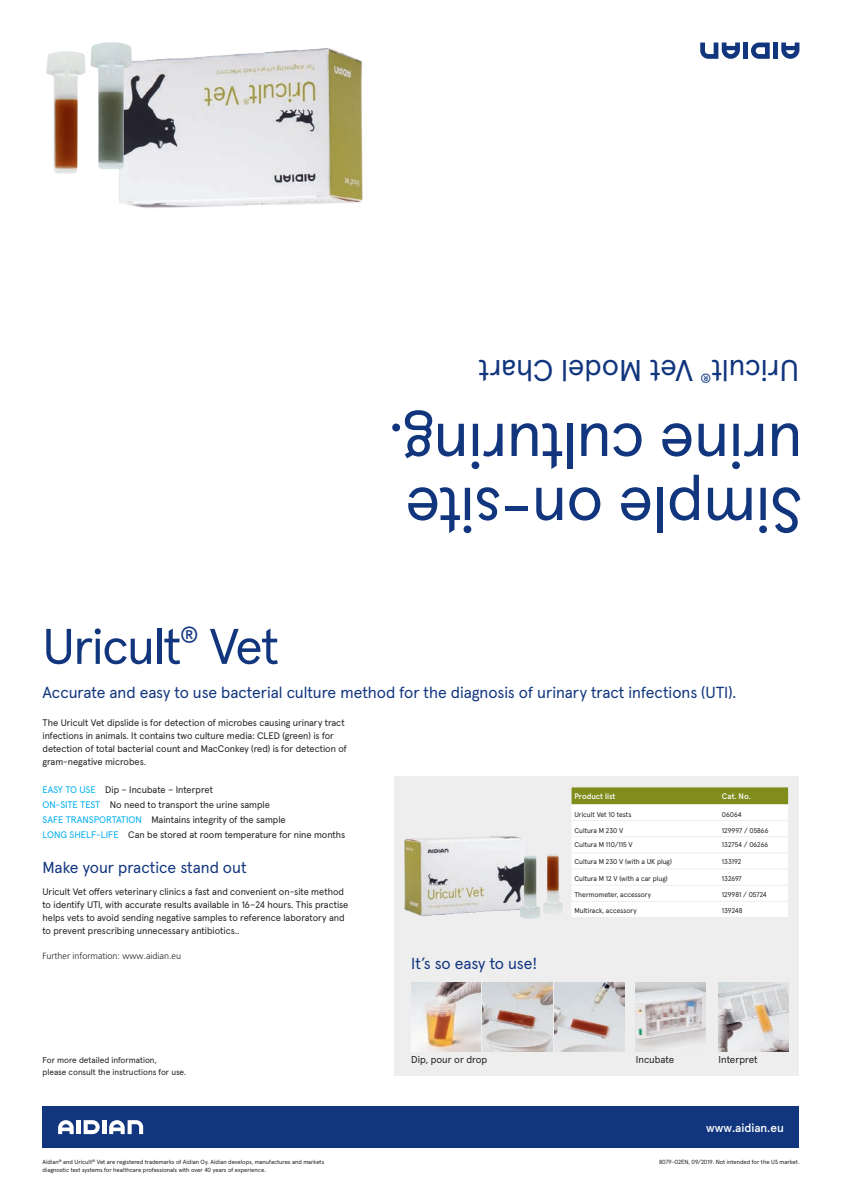
<style>
.page{position:relative;width:842px;height:1191px;background:#fff}
.page>*{position:absolute;margin:0;border:0;box-sizing:border-box;transform-origin:0 0}
.t1{font:64px/64px "Apercu Pro";letter-spacing:-.01em;color:#11367e}
.t2{font:50px "Apercu Pro";letter-spacing:-.025em;color:#11367e}
.t3{font:30px "Apercu Pro";color:#11367e}
.t4{font:21px "Apercu Pro";color:#11367e}
.t5{font:16px "Apercu Pro";color:#11367e}
.t6{font:500 12px "Apercu Pro";color:#fff}
.t7{font:12px "Apercu Pro";color:#11367e}
.t8{font:10px "Apercu Pro";color:#231f20}
.t9{font:9.5px/13px "Apercu Pro";color:#231f20}
.t10{font:300 9px "Frutiger LT Pro";color:#231f20}
.t11{font:8.5px "Apercu Pro";color:#231f20}
.t12{font:500 8px "Apercu Pro";color:#fff}
.t13{font:7px "Apercu Pro";color:#231f20}
.t14{font:6px "Apercu Pro";color:#231f20}
.s1{color:#00aeef}
</style>
<div class="page">
<img style="left:85px;top:48px;width:278px;height:160px">
<div style="left:394px;top:775px;width:405px;height:300px;background:#eeeeef"></div>
<svg style="left:751px;top:43px;width:19px;height:16px"></svg>
<div style="left:773px;top:43px;width:5px;height:16px;background:#11367e"></div>
<div style="left:743px;top:43px;width:5px;height:16px;background:#11367e"></div>
<svg style="left:781px;top:43px;width:18px;height:16px"></svg>
<svg style="left:700px;top:43px;width:40px;height:16px"></svg>
<div style="left:43px;top:1106px;width:756px;height:42px;background:#11367e"></div>
<svg style="left:84px;top:1120px;width:16px;height:14px"></svg>
<hr style="left:77px;top:1120px;width:4px;height:14px;background:#fff">
<hr style="left:102px;top:1120px;width:4px;height:14px;background:#fff">
<svg style="left:58px;top:1120px;width:16px;height:14px"></svg>
<svg style="left:109px;top:1120px;width:34px;height:14px"></svg>
<img style="left:91px;top:42px;width:41px;height:128px">
<img style="left:46px;top:51px;width:39px;height:123px">
<img style="left:411px;top:982px;width:70px;height:69px">
<img style="left:483px;top:982px;width:69px;height:69px">
<img style="left:636px;top:982px;width:69px;height:69px">
<img style="left:555px;top:982px;width:69px;height:69px">
<img style="left:719px;top:982px;width:69px;height:69px">
<img style="left:404px;top:836px;width:116px;height:80px">
<img style="left:520px;top:855px;width:20px;height:64px">
<img style="left:543px;top:854px;width:20px;height:60px">
<svg style="left:572px;top:787px;width:216px;height:130px;background:#edefe0"></svg>
<hr style="left:572px;top:820px;width:147px;height:1px;background:#eeeeef">
<hr style="left:719px;top:820px;width:69px;height:1px;background:#eeeeef">
<hr style="left:572px;top:836px;width:147px;height:1px;background:#eeeeef">
<hr style="left:719px;top:836px;width:69px;height:1px;background:#eeeeef">
<hr style="left:572px;top:852px;width:147px;height:1px;background:#eeeeef">
<hr style="left:719px;top:852px;width:69px;height:1px;background:#eeeeef">
<hr style="left:572px;top:869px;width:147px;height:1px;background:#eeeeef">
<hr style="left:719px;top:869px;width:69px;height:1px;background:#eeeeef">
<hr style="left:572px;top:885px;width:147px;height:1px;background:#eeeeef">
<hr style="left:719px;top:885px;width:69px;height:1px;background:#eeeeef">
<hr style="left:572px;top:901px;width:147px;height:1px;background:#eeeeef">
<hr style="left:719px;top:901px;width:69px;height:1px;background:#eeeeef">
<h3 class="t3" style="left:693px;top:393px;width:216px;rotate:-180deg">Vet Model Chart</h3>
<h3 class="t3" style="left:799px;top:393px;width:89px;rotate:-180deg">Uricult</h3>
<p class="t7" style="left:711px;top:387px;width:12px;rotate:-180deg">®</p>
<h1 class="t1" style="left:803px;top:547px;width:416px;rotate:-180deg">Simple on-site urine culturing.</h1>
<h2 class="t2" style="left:43px;top:608px;width:140px">Uricult</h2>
<h3 class="t4" style="left:180px;top:618px;width:20px">®</h3>
<h2 class="t2" style="left:209px;top:608px;width:71px">Vet</h2>
<h3 class="t5" style="left:43px;top:680px;width:695px">Accurate and easy to use bacterial culture method for the diagnosis of urinary tract infections (UTI).</h3>
<p class="t9" style="left:43px;top:715px;width:306px">The Uricult Vet dipslide is for detection of microbes causing urinary tract infections in animals. It contains two culture media: CLED (green) is for detection of total bacterial count and MacConkey (red) is for detection of gram-negative microbes.</p>
<p class="t9" style="left:43px;top:781px;width:304px;line-height:15px"><span class="s1">EASY TO USE</span> Dip – Incubate – Interpret<br><span class="s1">ON-SITE TEST</span> No need to transport the urine sample<br><span class="s1">SAFE TRANSPORTATION</span> Maintains integrity of the sample<br><span class="s1">LONG SHELF-LIFE</span> Can be stored at room temperature for nine months</p>
<h3 class="t5" style="left:43px;top:855px;width:206px">Make your practice stand out</h3>
<p class="t9" style="left:43px;top:884px;width:307px">Uricult Vet offers veterinary clinics a fast and convenient on-site method to identify UTI, with accurate results available in 16–24 hours. This practise helps vets to avoid sending negative samples to reference laboratory and to prevent prescribing unnecessary antibiotics..</p>
<p class="t10" style="left:43px;top:950px;width:140px">Further information: www.aidian.eu</p>
<h3 class="t5" style="left:411px;top:951px;width:127px">It’s so easy to use!</h3>
<p class="t12" style="left:574px;top:790px;width:42px">Product list</p>
<p class="t12" style="left:722px;top:790px;width:30px">Cat. No.</p>
<p class="t13" style="left:574px;top:809px;width:58px">Uricult Vet 10 tests</p>
<p class="t13" style="left:722px;top:809px;width:21px">06064</p>
<p class="t13" style="left:574px;top:825px;width:50px">Cultura M 230 V</p>
<p class="t13" style="left:722px;top:825px;width:48px">129997 / 05866</p>
<p class="t13" style="left:574px;top:839px;width:60px">Cultura M 110/115 V</p>
<p class="t13" style="left:722px;top:839px;width:48px">132754 / 06266</p>
<p class="t13" style="left:574px;top:855px;width:99px">Cultura M 230 V (with a UK plug)</p>
<p class="t13" style="left:722px;top:855px;width:21px">133192</p>
<p class="t13" style="left:574px;top:873px;width:95px">Cultura M 12 V (with a car plug)</p>
<p class="t13" style="left:722px;top:873px;width:21px">132697</p>
<p class="t13" style="left:574px;top:889px;width:78px">Thermometer, accessory</p>
<p class="t13" style="left:722px;top:889px;width:46px">129981 / 05724</p>
<p class="t13" style="left:574px;top:905px;width:64px">Multirack, accessory</p>
<p class="t13" style="left:722px;top:905px;width:22px">139248</p>
<p class="t11" style="left:43px;top:1053px;width:116px">For more detailed information,</p>
<p class="t8" style="left:411px;top:1052px;width:78px">Dip, pour or drop</p>
<p class="t8" style="left:636px;top:1052px;width:40px">Incubate</p>
<p class="t8" style="left:719px;top:1052px;width:41px">Interpret</p>
<p class="t11" style="left:43px;top:1065px;width:145px">please consult the instructions for use.</p>
<p class="t6" style="left:706px;top:1118px;width:79px">www.aidian.eu</p>
<p class="t14" style="left:43px;top:1156px;width:283px">Aidian<sup>®</sup> and Uricult<sup>®</sup> Vet are registered trademarks of Aidian Oy. Aidian develops, manufactures and markets</p>
<p class="t14" style="left:659px;top:1156px;width:142px">8079-02EN, 09/2019. Not intended for the US market.</p>
<p class="t14" style="left:43px;top:1164px;width:225px">diagnostic test systems for healthcare professionals with over 40 years of experience.</p>
</div>
